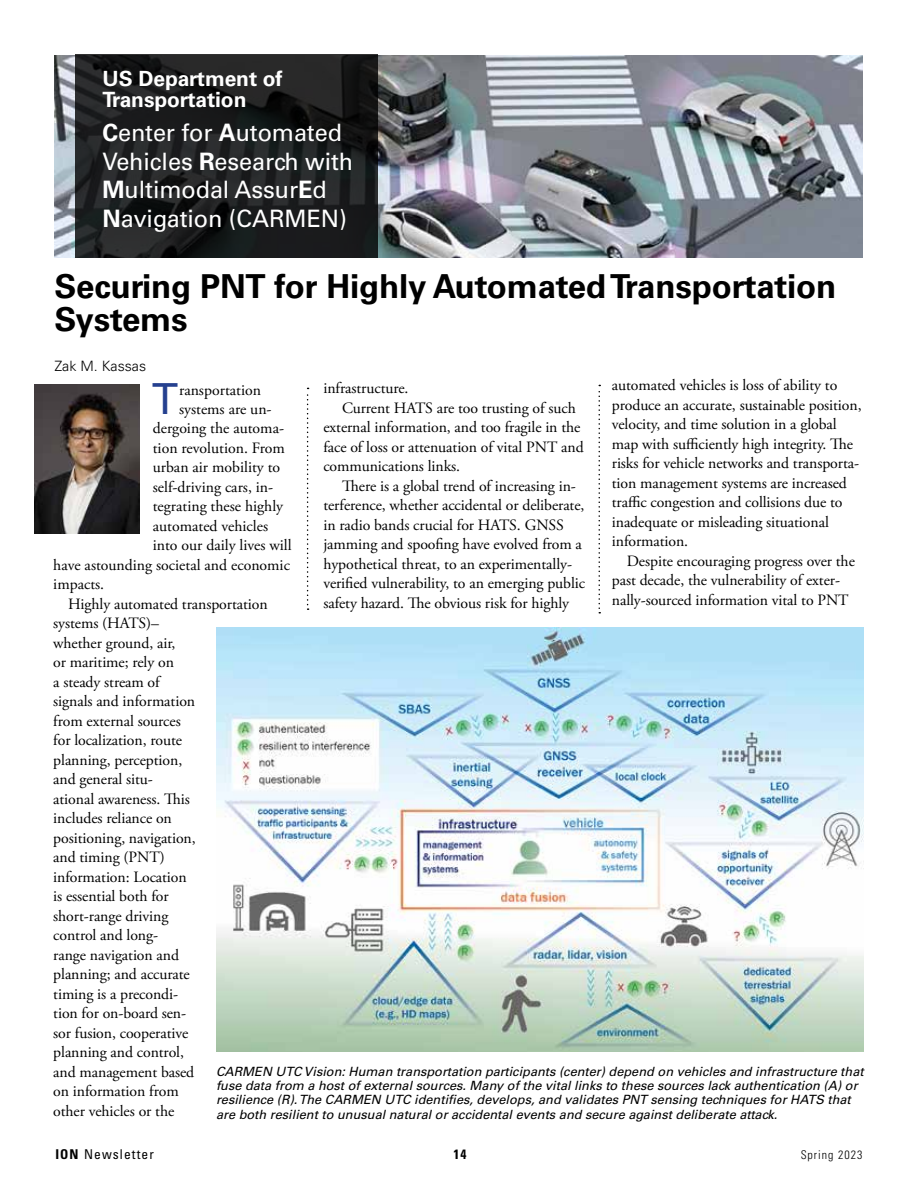
<style>
.page{position:relative;width:918px;height:1188px;background:#fff}
.page>*{position:absolute;margin:0;border:0;box-sizing:border-box;transform-origin:0 0}
.t1{font:42.75px "Univers LT Std";color:#25408f}
.t2{font:700 33px/33px "Univers LT Std";letter-spacing:-.005em;color:#000}
.t3{font:24px/28.5px "Univers LT Std";letter-spacing:-.005em;color:#fff}
.t4{font:700 21px/21px "Univers LT Std";letter-spacing:-.005em;color:#fff}
.t5{font:15.75px/19.5px "Adobe Garamond Pro";letter-spacing:-.005em;color:#000}
.t6{font:300 14.25px "Univers LT Std";color:#000}
.t7{font:condensed 13.5px "Univers LT Std";letter-spacing:.08em;color:#000}
.t8{font:700 condensed 13.5px "Univers LT Std";color:#000}
.t9{font:italic 12.75px/14.2px "Univers LT Std";color:#000}
.t10{font:300 condensed 12px "Univers LT Std";letter-spacing:.08em;color:#000}
.s1{font-weight:700}
</style>
<div class="page">
<img style="left:54px;top:56px;width:808px;height:202px">
<svg style="left:76px;top:54px;width:302px;height:204px;background:#1c1e1f"></svg>
<img style="left:216px;top:627px;width:648px;height:424px">
<img style="left:35px;top:385px;width:104px;height:149px">
<svg style="left:307px;top:388px;width:2px;height:222px"></svg>
<svg style="left:598px;top:385px;width:2px;height:229px"></svg>
<h3 class="t4" style="left:103px;top:68px;width:182px">US Department of<br>Transportation</h3>
<h3 class="t3" style="left:103px;top:119px;width:252px"><span class="s1">C</span>enter for <span class="s1">A</span>utomated<br>Vehicles <span class="s1">R</span>esearch with<br><span class="s1">M</span>ultimodal Assur<span class="s1">E</span>d<br><span class="s1">N</span>avigation (CARMEN)</h3>
<h2 class="t2" style="left:54px;top:270px;width:784px">Securing PNT for Highly Automated Transportation<br>Systems</h2>
<p class="t6" style="left:54px;top:357px;width:93px">Zak M. Kassas</p>
<p class="t5" style="left:612px;top:376px;width:251px">automated vehicles is loss of ability to produce an accurate, sustainable position, velocity, and time solution in a global map with sufficiently high integrity. The risks for vehicle networks and transporta&shy;tion management systems are increased traffic congestion and collisions due to inadequate or misleading situational information.</p>
<p class="t5" style="left:612px;top:551px;width:245px;text-indent:15px">Despite encouraging progress over the past decade, the vulnerability of exter&shy;nally-sourced information vital to PNT</p>
<p class="t5" style="left:323px;top:379px;width:87px">infrastructure.</p>
<p class="t5" style="left:342px;top:398px;width:235px">Current HATS are too trusting of such</p>
<p class="t5" style="left:323px;top:418px;width:259px">external information, and too fragile in the</p>
<p class="t5" style="left:323px;top:437px;width:262px">face of loss or attenuation of vital PNT and</p>
<p class="t5" style="left:323px;top:457px;width:138px">communications links.</p>
<p class="t5" style="left:342px;top:476px;width:235px">There is a global trend of increasing in-</p>
<p class="t5" style="left:323px;top:496px;width:263px">terference, whether accidental or deliberate,</p>
<p class="t5" style="left:323px;top:515px;width:242px">in radio bands crucial for HATS. GNSS</p>
<p class="t5" style="left:323px;top:535px;width:260px">jamming and spoofing have evolved from a</p>
<p class="t5" style="left:323px;top:554px;width:250px">hypothetical threat, to an experimentally-</p>
<p class="t5" style="left:323px;top:574px;width:263px">verified vulnerability, to an emerging public</p>
<p class="t5" style="left:323px;top:593px;width:247px">safety hazard. The obvious risk for highly</p>
<h1 class="t1" style="left:152px;top:374px;width:28px">T</h1>
<p class="t5" style="left:179px;top:380px;width:83px">ransportation</p>
<p class="t5" style="left:179px;top:400px;width:94px">systems are un-</p>
<p class="t5" style="left:153px;top:419px;width:133px">dergoing the automa-</p>
<p class="t5" style="left:153px;top:439px;width:134px">tion revolution. From</p>
<p class="t5" style="left:153px;top:458px;width:129px">urban air mobility to</p>
<p class="t5" style="left:153px;top:478px;width:122px">self-driving cars, in-</p>
<p class="t5" style="left:153px;top:497px;width:132px">tegrating these highly</p>
<p class="t5" style="left:153px;top:517px;width:117px">automated vehicles</p>
<p class="t5" style="left:153px;top:536px;width:140px">into our daily lives will</p>
<p class="t5" style="left:53px;top:556px;width:238px">have astounding societal and economic</p>
<p class="t5" style="left:53px;top:575px;width:52px">impacts.</p>
<p class="t5" style="left:68px;top:595px;width:201px">Highly automated transportation</p>
<p class="t5" style="left:53px;top:614px;width:107px">systems (HATS)–</p>
<p class="t5" style="left:53px;top:634px;width:124px">whether ground, air,</p>
<p class="t5" style="left:53px;top:653px;width:122px">or maritime; rely on</p>
<p class="t5" style="left:53px;top:673px;width:108px">a steady stream of</p>
<p class="t5" style="left:53px;top:692px;width:143px">signals and information</p>
<p class="t5" style="left:53px;top:712px;width:129px">from external sources</p>
<p class="t5" style="left:53px;top:731px;width:130px">for localization, route</p>
<p class="t5" style="left:53px;top:751px;width:131px">planning, perception,</p>
<p class="t5" style="left:53px;top:770px;width:101px">and general situ-</p>
<p class="t5" style="left:53px;top:790px;width:138px">ational awareness. This</p>
<p class="t5" style="left:53px;top:809px;width:120px">includes reliance on</p>
<p class="t5" style="left:53px;top:829px;width:144px">positioning, navigation,</p>
<p class="t5" style="left:53px;top:848px;width:113px">and timing (PNT)</p>
<p class="t5" style="left:53px;top:868px;width:135px">information: Location</p>
<p class="t5" style="left:53px;top:887px;width:117px">is essential both for</p>
<p class="t5" style="left:53px;top:907px;width:117px">short-range driving</p>
<p class="t5" style="left:53px;top:926px;width:106px">control and long-</p>
<p class="t5" style="left:53px;top:946px;width:127px">range navigation and</p>
<p class="t5" style="left:53px;top:965px;width:138px">planning; and accurate</p>
<p class="t5" style="left:53px;top:985px;width:126px">timing is a precondi-</p>
<p class="t5" style="left:53px;top:1004px;width:134px">tion for on-board sen-</p>
<p class="t5" style="left:53px;top:1024px;width:136px">sor fusion, cooperative</p>
<p class="t5" style="left:53px;top:1043px;width:132px">planning and control,</p>
<p class="t5" style="left:53px;top:1063px;width:142px">and management based</p>
<p class="t5" style="left:53px;top:1082px;width:127px">on information from</p>
<p class="t5" style="left:53px;top:1102px;width:122px">other vehicles or the</p>
<p class="t9" style="left:216px;top:1065px;width:649px">CARMEN UTC Vision: Human transportation participants (center) depend on vehicles and infrastructure that fuse data from a host of external sources. Many of the vital links to these sources lack authentication (A) or resilience (R). The CARMEN UTC identifies, develops, and validates PNT sensing techniques for HATS that are both resilient to unusual natural or accidental events and secure against deliberate attack.</p>
<p class="t7" style="left:56px;top:1145px;width:100px"><span class="s1">ION</span> Newsletter</p>
<p class="t8" style="left:453px;top:1146px;width:15px">14</p>
<p class="t10" style="left:801px;top:1147px;width:63px">Spring 2023</p>
</div>
